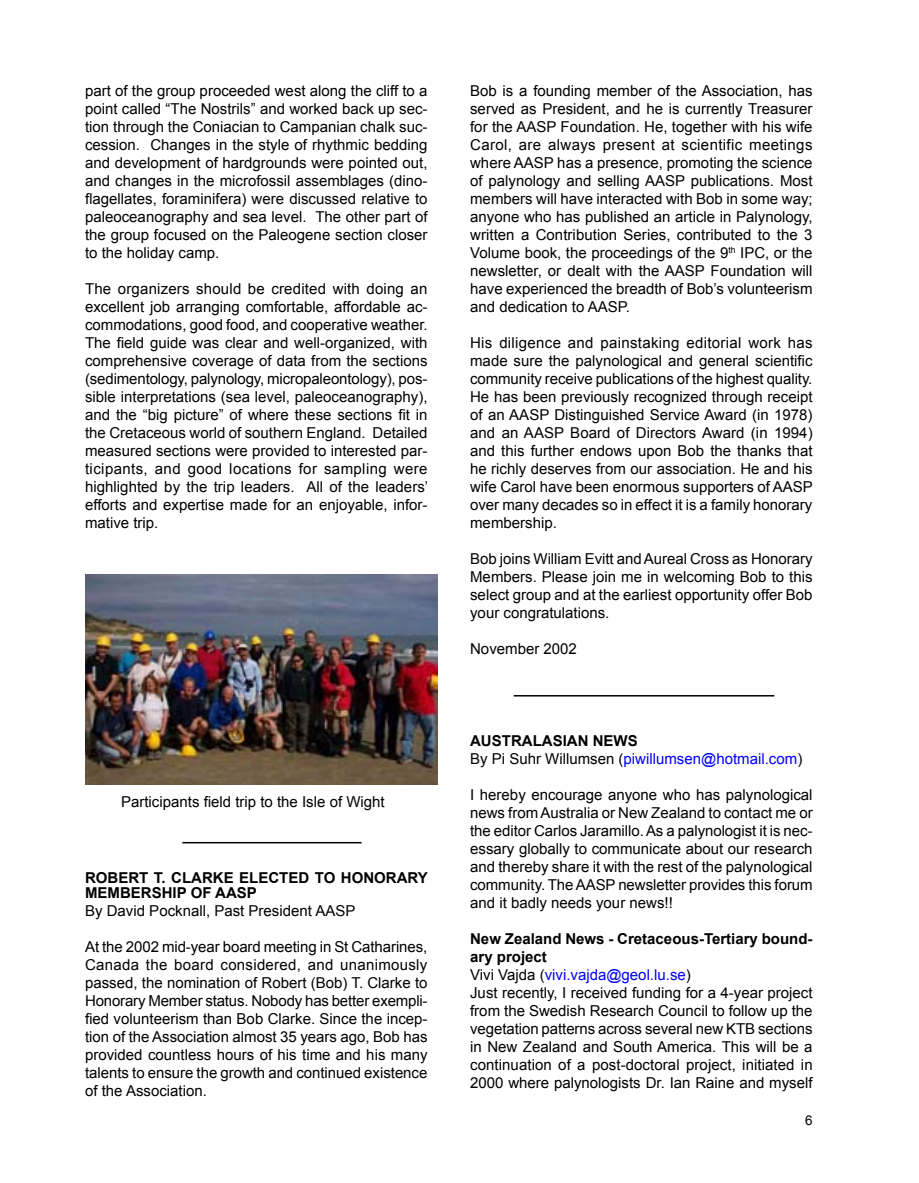
<style>
.page{position:relative;width:919px;height:1183px;background:#fff}
.page>*{position:absolute;margin:0;border:0;box-sizing:border-box;transform-origin:0 0}
.t1{font:15px/18px "Arial";color:#000;text-align:justify}
.t2{font:15px/18px "Arial";color:#00f}
.t3{font:700 15px/15px "Arial";color:#000}
.t4{font:13.5px "Arial";color:#000}
.s1{font-weight:700;color:#000}
.s2{color:#000}
.s3{font-weight:700}
.s4{color:#00f}
</style>
<div class="page">
<img style="left:85px;top:574px;width:352px;height:210px">
<hr style="left:182px;top:841px;width:179px;height:2px;background:#000">
<hr style="left:513px;top:694px;width:261px;height:2px;background:#000">
<p class="t1" style="left:85px;top:82px;width:344px">part of the group proceeded west along the cliff to a point called “The Nostrils” and worked back up sec&shy;tion through the Coniacian to Campanian chalk suc&shy;cession. Changes in the style of rhythmic bedding and development of hardgrounds were pointed out, and changes in the microfossil assemblages (dino&shy;flagellates, foraminifera) were discussed relative to paleoceanography and sea level. The other part of the group focused on the Paleogene section closer to the holiday camp.</p>
<p class="t1" style="left:85px;top:280px;width:344px">The organizers should be credited with doing an excellent job arranging comfortable, affordable ac&shy;commodations, good food, and cooperative weather.<br>The field guide was clear and well-organized, with comprehensive coverage of data from the sections (sedimentology, palynology, micropaleontology), pos&shy;sible interpretations (sea level, paleoceanography), and the “big picture” of where these sections fit in the Cretaceous world of southern England. Detailed measured sections were provided to interested par&shy;ticipants, and good locations for sampling were highlighted by the trip leaders. All of the leaders’ efforts and expertise made for an enjoyable, infor&shy;mative trip.</p>
<p class="t1" style="left:121px;top:792px;width:265px">Participants field trip to the Isle of Wight</p>
<p class="t3" style="left:85px;top:870px;width:344px">ROBERT T. CLARKE ELECTED TO HONORARY<br>MEMBERSHIP OF AASP</p>
<p class="t1" style="left:85px;top:901px;width:272px">By David Pocknall, Past President AASP</p>
<p class="t1" style="left:85px;top:937px;width:344px">At the 2002 mid-year board meeting in St Catharines, Canada the board considered, and unanimously passed, the nomination of Robert (Bob) T. Clarke to Honorary Member status. Nobody has better exempli&shy;fied volunteerism than Bob Clarke. Since the incep&shy;tion of the Association almost 35 years ago, Bob has provided countless hours of his time and his many talents to ensure the growth and continued existence of the Association.</p>
<p class="t1" style="left:470px;top:82px;width:344px">Bob is a founding member of the Association, has served as President, and he is currently Treasurer for the AASP Foundation. He, together with his wife Carol, are always present at scientific meetings where AASP has a presence, promoting the science of palynology and selling AASP publications. Most members will have interacted with Bob in some way; anyone who has published an article in Palynology, written a Contribution Series, contributed to the 3<br>Volume book, the proceedings of the 9<sup>th</sup> IPC, or the newsletter, or dealt with the AASP Foundation will have experienced the breadth of Bob’s volunteerism and dedication to AASP.</p>
<p class="t1" style="left:470px;top:334px;width:344px">His diligence and painstaking editorial work has made sure the palynological and general scientific community receive publications of the highest quality.<br>He has been previously recognized through receipt of an AASP Distinguished Service Award (in 1978) and an AASP Board of Directors Award (in 1994) and this further endows upon Bob the thanks that he richly deserves from our association. He and his wife Carol have been enormous supporters of AASP over many decades so in effect it is a family honorary membership.</p>
<p class="t1" style="left:470px;top:550px;width:344px">Bob joins William Evitt and Aureal Cross as Honorary Members. Please join me in welcoming Bob to this select group and at the earliest opportunity offer Bob your congratulations.</p>
<p class="t1" style="left:470px;top:640px;width:108px">November 2002</p>
<p class="t2" style="left:470px;top:731px;width:333px"><span class="s1">AUSTRALASIAN NEWS<br></span><span class="s2">By Pi Suhr Willumsen (</span>piwillumsen@hotmail.com<span class="s2">)</span></p>
<p class="t1" style="left:470px;top:785px;width:344px">I hereby encourage anyone who has palynological news from Australia or New Zealand to contact me or the editor Carlos Jaramillo. As a palynologist it is nec&shy;essary globally to communicate about our research and thereby share it with the rest of the palynological community. The AASP newsletter provides this forum and it badly needs your news!!</p>
<p class="t1" style="left:470px;top:929px;width:344px;text-align:left"><span class="s3">New Zealand News - Cretaceous-Tertiary bound&shy;ary project<br></span>Vivi Vajda (<span class="s4">vivi.vajda@geol.lu.se</span>)<br>Just recently, I received funding for a 4-year project from the Swedish Research Council to follow up the vegetation patterns across several new KTB sections in New Zealand and South America. This will be a continuation of a post-doctoral project, initiated in 2000 where palynologists Dr. Ian Raine and myself</p>
<p class="t4" style="left:805px;top:1112px;width:9px">6</p>
</div>
